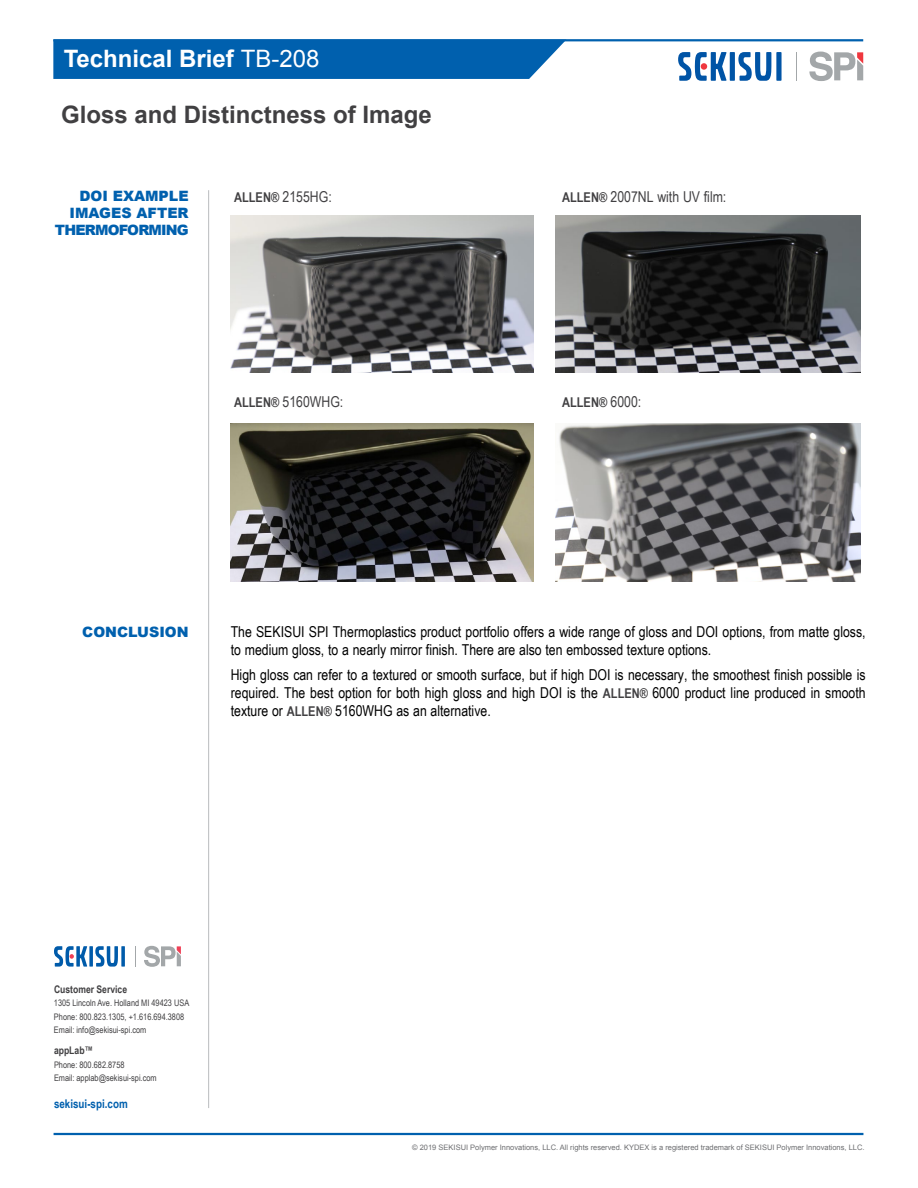
<style>
.page{position:relative;width:918px;height:1188px;background:#fff}
.page>*{position:absolute;margin:0;border:0;box-sizing:border-box;transform-origin:0 0}
.t1{font:700 24px "Arial";color:#414042}
.t2{font:700 24px "Arial";color:#fff}
.t3{font:15px/18px "Arial Narrow";color:#000}
.t4{font:15px "Arial Narrow";color:#414042}
.t5{font:900 14.25px/17.1px "Arial";color:#0060ae;text-align:right}
.t6{font:700 13.5px "Arial Narrow";color:#414042}
.t7{font:700 12px "Arial Narrow";color:#0060ae}
.t8{font:700 10.5px "Arial Narrow";color:#414042}
.t9{font:9px/13.5px "Arial Narrow";color:#414042}
.t10{font:7.5px "Arial";color:#6d6e71}
.s1{font-weight:400}
.s2{font-weight:700;font-size:13.5px}
.s3{font-weight:400;font-size:15px}
.s4{font-weight:700;font-size:13.5px;color:#414042}
</style>
<div class="page">
<svg style="left:796px;top:52px;width:1px;height:29px"></svg>
<div style="left:730px;top:52px;width:5px;height:29px;background:#0054a6"></div>
<div style="left:776px;top:52px;width:6px;height:29px;background:#0054a6"></div>
<svg style="left:738px;top:52px;width:33px;height:29px"></svg>
<svg style="left:678px;top:52px;width:48px;height:29px"></svg>
<div style="left:701px;top:63px;width:6px;height:7px;background:#ef373e;border-radius:50%"></div>
<svg style="left:809px;top:52px;width:54px;height:29px"></svg>
<div style="left:53px;top:41px;width:513px;height:38px;background:#0060ae"></div>
<hr style="left:53px;top:39px;width:810px;height:2px;background:#0060ae">
<hr style="left:54px;top:1133px;width:809px;height:2px;background:#0060ae">
<hr style="left:208px;top:190px;width:1px;height:918px;background:#b9bbbe">
<svg style="left:135px;top:946px;width:1px;height:21px"></svg>
<svg style="left:89px;top:946px;width:4px;height:21px"></svg>
<svg style="left:121px;top:946px;width:4px;height:21px"></svg>
<svg style="left:95px;top:946px;width:23px;height:21px"></svg>
<svg style="left:54px;top:946px;width:33px;height:21px"></svg>
<svg style="left:144px;top:946px;width:37px;height:21px"></svg>
<img style="left:230px;top:215px;width:303px;height:158px">
<img style="left:556px;top:215px;width:305px;height:158px">
<img style="left:230px;top:424px;width:303px;height:157px">
<img style="left:556px;top:424px;width:305px;height:157px">
<h1 class="t2" style="left:64px;top:43px;width:257px">Technical Brief <span class="s1">TB-208</span></h1>
<h1 class="t1" style="left:61px;top:99px;width:372px">Gloss and Distinctness of Image</h1>
<p class="t5" style="left:55px;top:187px;width:135px">DOI EXAMPLE<br>IMAGES AFTER<br>THERMOFORMING</p>
<p class="t4" style="left:234px;top:186px;width:99px"><span class="s2">ALLEN®</span> 2155HG:</p>
<p class="t4" style="left:562px;top:186px;width:166px"><span class="s2">ALLEN®</span> 2007NL with UV film:</p>
<p class="t4" style="left:234px;top:391px;width:111px"><span class="s2">ALLEN®</span> 5160WHG:</p>
<p class="t6" style="left:562px;top:392px;width:81px">ALLEN® <span class="s3">6000:</span></p>
<p class="t5" style="left:82px;top:623px;width:108px">CONCLUSION</p>
<p class="t3" style="left:231px;top:622px;width:636px">The SEKISUI SPI Thermoplastics product portfolio offers a wide range of gloss and DOI options, from matte gloss, to medium gloss, to a nearly mirror finish. There are also ten embossed texture options.</p>
<p class="t3" style="left:231px;top:665px;width:636px;text-align:justify">High gloss can refer to a textured or smooth surface, but if high DOI is necessary, the smoothest finish possible is required. The best option for both high gloss and high DOI is the <span class="s4">ALLEN®</span> 6000 product line produced in smooth texture or <span class="s4">ALLEN®</span> 5160WHG as an alternative.</p>
<p class="t8" style="left:54px;top:981px;width:75px">Customer Service</p>
<p class="t9" style="left:54px;top:996px;width:137px">1305 Lincoln Ave. Holland MI 49423 USA<br>Phone: 800.823.1305, +1.616.694.3808<br>Email: info@sekisui-spi.com</p>
<p class="t8" style="left:54px;top:1042px;width:41px">appLab™</p>
<p class="t9" style="left:54px;top:1057px;width:104px">Phone: 800.682.8758<br>Email: applab@sekisui-spi.com</p>
<p class="t7" style="left:54px;top:1095px;width:75px">sekisui-spi.com</p>
<p class="t10" style="left:412px;top:1143px;width:454px">© 2019 SEKISUI Polymer Innovations, LLC. All rights reserved. KYDEX is a registered trademark of SEKISUI Polymer Innovations, LLC.</p>
</div>
